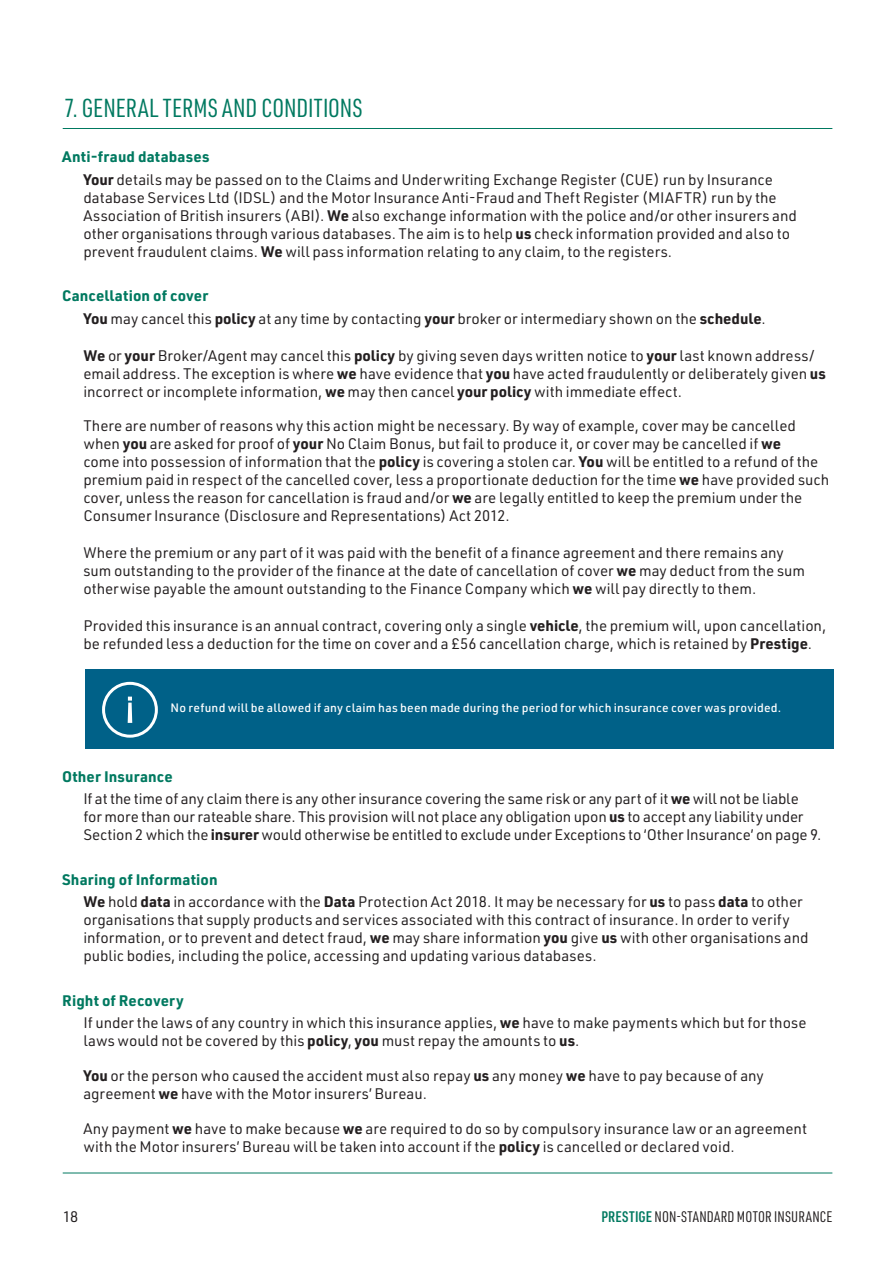
<style>
.page{position:relative;width:893px;height:1263px;background:#fff}
.page>*{position:absolute;margin:0;border:0;box-sizing:border-box;transform-origin:0 0}
.t1{font:25.5px "URWDIN Cond";letter-spacing:.005em;color:#007960}
.t2{font:15px/18px "URWDIN";color:#231f20}
.t3{font:700 15px "URWDIN";letter-spacing:.015em;color:#007960}
.t4{font:15px "URWDIN Cond";letter-spacing:.015em;color:#231f20}
.t5{font:500 12px "URWDIN";letter-spacing:.02em;color:#fff}
.s1{font-weight:700}
.s2{font-weight:600;color:#007960}
</style>
<div class="page">
<hr style="left:63px;top:128px;width:769px;height:1px;background:#007960">
<hr style="left:63px;top:1172px;width:769px;height:1px;background:#007960">
<div style="left:85px;top:669px;width:749px;height:79px;background:#006188"></div>
<div style="left:102px;top:682px;width:56px;height:56px;border:3px solid #fff;border-radius:50%"></div>
<svg style="left:128px;top:697px;width:4px;height:26px"></svg>
<p class="t1" style="left:64px;top:91px;width:300px">7. GENERAL TERMS AND CONDITIONS</p>
<p class="t3" style="left:62px;top:147px;width:149px">Anti-fraud databases</p>
<p class="t2" style="left:83px;top:170px;width:715px"><span class="s1">Your</span> details may be passed on to the Claims and Underwriting Exchange Register (CUE) run by Insurance database Services Ltd (IDSL) and the Motor Insurance Anti-Fraud and Theft Register (MIAFTR) run by the Association of British insurers (ABI). <span class="s1">We</span> also exchange information with the police and/or other insurers and other organisations through various databases. The aim is to help <span class="s1">us</span> check information provided and also to prevent fraudulent claims. <span class="s1">We</span> will pass information relating to any claim, to the registers.</p>
<p class="t3" style="left:62px;top:286px;width:148px">Cancellation of cover</p>
<p class="t2" style="left:83px;top:309px;width:684px"><span class="s1">You</span> may cancel this <span class="s1">policy</span> at any time by contacting <span class="s1">your</span> broker or intermediary shown on the <span class="s1">schedule</span>.</p>
<p class="t2" style="left:83px;top:346px;width:744px"><span class="s1">We</span> or <span class="s1">your</span> Broker/Agent may cancel this <span class="s1">policy</span> by giving seven days written notice to <span class="s1">your</span> last known address/ email address. The exception is where <span class="s1">we</span> have evidence that <span class="s1">you</span> have acted fraudulently or deliberately given <span class="s1">us </span>incorrect or incomplete information, <span class="s1">we</span> may then cancel <span class="s1">your policy</span> with immediate effect.</p>
<p class="t2" style="left:83px;top:416px;width:747px">There are number of reasons why this action might be necessary. By way of example, cover may be cancelled when <span class="s1">you</span> are asked for proof of <span class="s1">your</span> No Claim Bonus, but fail to produce it, or cover may be cancelled if <span class="s1">we<br></span>come into possession of information that the <span class="s1">policy</span> is covering a stolen car. <span class="s1">You</span> will be entitled to a refund of the premium paid in respect of the cancelled cover, less a proportionate deduction for the time <span class="s1">we</span> have provided such cover, unless the reason for cancellation is fraud and/or <span class="s1">we</span> are legally entitled to keep the premium under the Consumer Insurance (Disclosure and Representations) Act 2012.</p>
<p class="t2" style="left:83px;top:543px;width:723px">Where the premium or any part of it was paid with the benefit of a finance agreement and there remains any sum outstanding to the provider of the finance at the date of cancellation of cover <span class="s1">we</span> may deduct from the sum otherwise payable the amount outstanding to the Finance Company which <span class="s1">we</span> will pay directly to them.</p>
<p class="t2" style="left:83px;top:616px;width:744px">Provided this insurance is an annual contract, covering only a single <span class="s1">vehicle</span>, the premium will, upon cancellation, be refunded less a deduction for the time on cover and a £56 cancellation charge, which is retained by <span class="s1">Prestige</span>.</p>
<p class="t5" style="left:171px;top:699px;width:612px">No refund will be allowed if any claim has been made during the period for which insurance cover was provided.</p>
<p class="t3" style="left:62px;top:766px;width:112px">Other Insurance</p>
<p class="t2" style="left:83px;top:789px;width:739px">If at the time of any claim there is any other insurance covering the same risk or any part of it <span class="s1">we</span> will not be liable for more than our rateable share. This provision will not place any obligation upon <span class="s1">us</span> to accept any liability under<br>Section 2 which the <span class="s1">insurer</span> would otherwise be entitled to exclude under Exceptions to ‘Other Insurance’ on page 9.</p>
<p class="t3" style="left:62px;top:869px;width:157px">Sharing of Information</p>
<p class="t2" style="left:83px;top:892px;width:727px"><span class="s1">We</span> hold <span class="s1">data</span> in accordance with the <span class="s1">Data</span> Protection Act 2018. It may be necessary for <span class="s1">us</span> to pass <span class="s1">data</span> to other organisations that supply products and services associated with this contract of insurance. In order to verify information, or to prevent and detect fraud, <span class="s1">we</span> may share information <span class="s1">you</span> give <span class="s1">us</span> with other organisations and public bodies, including the police, accessing and updating various databases.</p>
<p class="t3" style="left:62px;top:990px;width:123px">Right of Recovery</p>
<p class="t2" style="left:83px;top:1013px;width:725px">If under the laws of any country in which this insurance applies, <span class="s1">we</span> have to make payments which but for those laws would not be covered by this <span class="s1">policy</span>, <span class="s1">you</span> must repay the amounts to <span class="s1">us</span>.</p>
<p class="t2" style="left:83px;top:1066px;width:682px"><span class="s1">You</span> or the person who caused the accident must also repay <span class="s1">us</span> any money <span class="s1">we</span> have to pay because of any agreement <span class="s1">we</span> have with the Motor insurers’ Bureau.</p>
<p class="t2" style="left:83px;top:1119px;width:725px">Any payment <span class="s1">we</span> have to make because <span class="s1">we</span> are required to do so by compulsory insurance law or an agreement with the Motor insurers’ Bureau will be taken into account if the <span class="s1">policy</span> is cancelled or declared void.</p>
<p class="t2" style="left:63px;top:1207px;width:17px">18</p>
<p class="t4" style="left:601px;top:1206px;width:232px"><span class="s2">PRESTIGE</span> NON-STANDARD MOTOR INSURANCE</p>
</div>
